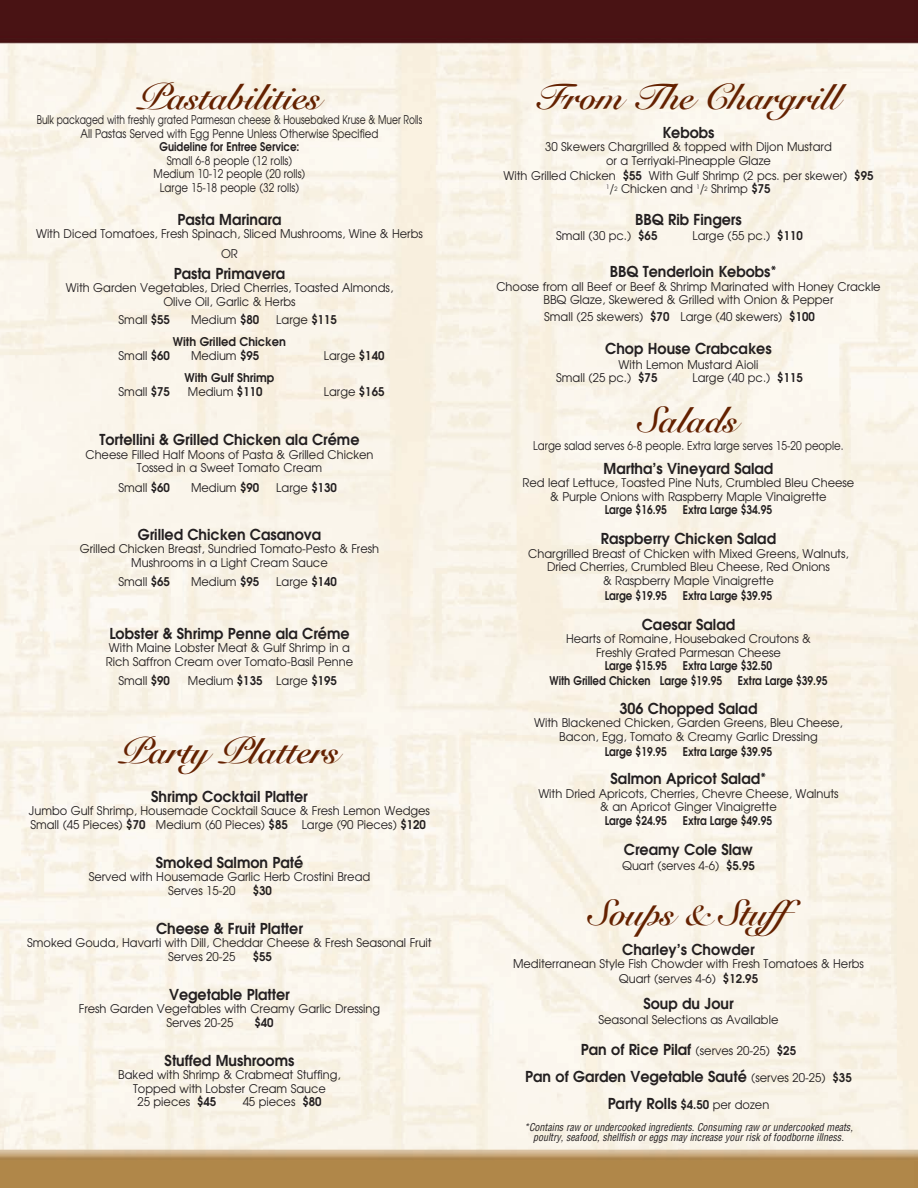
<style>
.page{position:relative;width:918px;height:1188px;background:#fff}
.page>*{position:absolute;margin:0;border:0;box-sizing:border-box;transform-origin:0 0}
.t1{font:700 36px "Snell Roundhand";color:#642100}
.t2{font:600 15px/27px "Avant Garde";color:#231f20;text-align:center;scale:.95 1}
.t3{font:12px/13.5px "Te X Gyre Adventor";color:#231f20;text-align:center;scale:.95 1}
.t4{font:600 12px/15px "Avant Garde";color:#231f20;scale:.85 1}
.t5{font:12px/13.5px "Te X Gyre Adventor";color:#231f20;text-align:center;scale:.85 1}
.t6{font:12px/13.5px "Te X Gyre Adventor";color:#231f20;text-align:center;scale:.76 1}
.t7{font:600 12px "Avant Garde";color:#231f20;scale:.95 1}
.t8{font:italic condensed 10.5px/10.5px "Helvetica";color:#231f20;text-align:center;scale:.95 1}
.s1{font-family:"Avant Garde";font-weight:600}
.s2{font-family:"Te X Gyre Adventor";font-weight:400;font-size:12px}
.s3{font-size:12px}
</style>
<div class="page">
<img style="left:0;top:0;width:918px;height:1188px">
<h1 class="t1" style="left:138px;top:75px;width:184px">Pastabilities</h1>
<p class="t6" style="left:37px;top:112px;width:509px">Bulk packaged with freshly grated Parmesan cheese &amp; Housebaked Kruse &amp; Muer Rolls<br>All Pastas Served with Egg Penne Unless Otherwise Specified</p>
<p class="t4" style="left:160px;top:139px;width:166px">Guideline for Entree Service:</p>
<p class="t5" style="left:154px;top:153px;width:180px">Small 6-8 people (12 rolls)<br>Medium 10-12 people (20 rolls)<br>Large 15-18 people (32 rolls)</p>
<p class="t2" style="left:178px;top:205px;width:111px">Pasta Marinara</p>
<p class="t3" style="left:36px;top:223px;width:409px;line-height:19.5px">With Diced Tomatoes, Fresh Spinach, Sliced Mushrooms, Wine &amp; Herbs<br>OR</p>
<p class="t2" style="left:174px;top:259px;width:119px">Pasta Primavera</p>
<p class="t3" style="left:66px;top:280px;width:346px">With Garden Vegetables, Dried Cherries, Toasted Almonds,<br>Olive Oil, Garlic &amp; Herbs</p>
<p class="t3" style="left:119px;top:312px;width:56px">Small <span class="s1">$55</span></p>
<p class="t3" style="left:191px;top:312px;width:73px">Medium <span class="s1">$80</span></p>
<p class="t3" style="left:276px;top:312px;width:65px">Large <span class="s1">$115</span></p>
<p class="t7" style="left:173px;top:334px;width:120px">With Grilled Chicken</p>
<p class="t3" style="left:119px;top:348px;width:56px">Small <span class="s1">$60</span></p>
<p class="t3" style="left:191px;top:348px;width:73px">Medium <span class="s1">$95</span></p>
<p class="t3" style="left:324px;top:348px;width:65px">Large <span class="s1">$140</span></p>
<p class="t7" style="left:184px;top:370px;width:96px">With Gulf Shrimp</p>
<p class="t3" style="left:119px;top:384px;width:56px">Small <span class="s1">$75</span></p>
<p class="t3" style="left:188px;top:384px;width:80px">Medium <span class="s1">$110</span></p>
<p class="t3" style="left:324px;top:384px;width:65px">Large <span class="s1">$165</span></p>
<p class="t2" style="left:100px;top:426px;width:275px">Tortellini &amp; Grilled Chicken ala Créme</p>
<p class="t3" style="left:85px;top:447px;width:305px">Cheese Filled Half Moons of Pasta &amp; Grilled Chicken<br>Tossed in a Sweet Tomato Cream</p>
<p class="t3" style="left:119px;top:480px;width:56px">Small <span class="s1">$60</span></p>
<p class="t3" style="left:191px;top:480px;width:73px">Medium <span class="s1">$90</span></p>
<p class="t3" style="left:276px;top:480px;width:65px">Large <span class="s1">$130</span></p>
<p class="t2" style="left:138px;top:520px;width:195px">Grilled Chicken Casanova</p>
<p class="t3" style="left:80px;top:541px;width:317px">Grilled Chicken Breast, Sundried Tomato-Pesto &amp; Fresh<br>Mushrooms in a Light Cream Sauce</p>
<p class="t3" style="left:119px;top:574px;width:56px">Small <span class="s1">$65</span></p>
<p class="t3" style="left:191px;top:574px;width:73px">Medium <span class="s1">$95</span></p>
<p class="t3" style="left:276px;top:574px;width:65px">Large <span class="s1">$140</span></p>
<p class="t2" style="left:109px;top:619px;width:254px">Lobster &amp; Shrimp Penne ala Créme</p>
<p class="t3" style="left:106px;top:640px;width:262px;text-align:left">With Maine Lobster Meat &amp; Gulf Shrimp in a<br>Rich Saffron Cream over Tomato-Basil Penne</p>
<p class="t3" style="left:119px;top:673px;width:56px">Small <span class="s1">$90</span></p>
<p class="t3" style="left:188px;top:673px;width:158px">Medium <span class="s1">$135</span> Large <span class="s1">$195</span></p>
<h1 class="t1" style="left:120px;top:729px;width:221px">Party Platters</h1>
<p class="t2" style="left:151px;top:783px;width:166px">Shrimp Cocktail Platter</p>
<p class="t3" style="left:29px;top:804px;width:424px;text-align:left">Jumbo Gulf Shrimp, Housemade Cocktail Sauce &amp; Fresh Lemon Wedges<br>Small (45 Pieces) <span class="s1">$70</span> Medium (60 Pieces) <span class="s1">$85</span> Large (90 Pieces) <span class="s1">$120</span></p>
<p class="t2" style="left:156px;top:849px;width:157px">Smoked Salmon Paté</p>
<p class="t3" style="left:168px;top:870px;width:214px;text-align:left;text-indent:-79px">Served with Housemade Garlic Herb Crostini Bread<br>Serves 15-20</p>
<p class="t7" style="left:253px;top:883px;width:22px">$30</p>
<p class="t2" style="left:156px;top:915px;width:156px">Cheese &amp; Fruit Platter</p>
<p class="t3" style="left:168px;top:936px;width:279px;text-align:left;text-indent:-141px">Smoked Gouda, Havarti with Dill, Cheddar Cheese &amp; Fresh Seasonal Fruit<br>Serves 20-25</p>
<p class="t7" style="left:253px;top:949px;width:22px">$55</p>
<p class="t2" style="left:169px;top:981px;width:129px">Vegetable Platter</p>
<p class="t3" style="left:166px;top:1002px;width:227px;text-align:left;text-indent:-88px">Fresh Garden Vegetables with Creamy Garlic Dressing<br>Serves 20-25</p>
<p class="t7" style="left:254px;top:1015px;width:22px">$40</p>
<p class="t2" style="left:165px;top:1047px;width:138px">Stuffed Mushrooms</p>
<p class="t3" style="left:118px;top:1068px;width:236px">Baked with Shrimp &amp; Crabmeat Stuffing,</p>
<p class="t3" style="left:133px;top:1081px;width:205px">Topped with Lobster Cream Sauce</p>
<p class="t3" style="left:137px;top:1095px;width:85px">25 pieces <span class="s1">$45</span></p>
<p class="t3" style="left:243px;top:1095px;width:85px">45 pieces <span class="s1">$80</span></p>
<h1 class="t1" style="left:537px;top:75px;width:304px">From The Chargrill</h1>
<p class="t2" style="left:662px;top:118px;width:56px">Kebobs</p>
<p class="t3" style="left:545px;top:139px;width:303px">30 Skewers Chargrilled &amp; topped with Dijon Mustard or a Terriyaki-Pineapple Glaze</p>
<p class="t3" style="left:504px;top:168px;width:391px">With Grilled Chicken <span class="s1">$55</span> With Gulf Shrimp (2 pcs. per skewer) <span class="s1">$95<br></span><sup>1</sup>/<sup>2</sup> Chicken and <sup>1</sup>/<sup>2</sup> Shrimp <span class="s1">$75</span></p>
<p class="t2" style="left:635px;top:205px;width:114px">BBQ Rib Fingers</p>
<p class="t3" style="left:556px;top:228px;width:108px">Small (30 pc.) <span class="s1">$65</span></p>
<p class="t3" style="left:693px;top:228px;width:118px">Large (55 pc.) <span class="s1">$110</span></p>
<p class="t2" style="left:610px;top:258px;width:177px">BBQ Tenderloin Kebobs*</p>
<p class="t3" style="left:496px;top:279px;width:406px">Choose from all Beef or Beef &amp; Shrimp Marinated with Honey Crackle<br>BBQ Glaze, Skewered &amp; Grilled with Onion &amp; Pepper</p>
<p class="t3" style="left:544px;top:309px;width:286px">Small (25 skewers) <span class="s1">$70</span> Large (40 skewers) <span class="s1">$100</span></p>
<p class="t2" style="left:605px;top:334px;width:177px">Chop House Crabcakes</p>
<p class="t3" style="left:556px;top:357px;width:214px;text-align:left;text-indent:62px">With Lemon Mustard Aioli<br>Small (25 pc.) <span class="s1">$75</span></p>
<p class="t3" style="left:693px;top:370px;width:118px">Large (40 pc.) <span class="s1">$115</span></p>
<h1 class="t1" style="left:639px;top:398px;width:100px">Salads</h1>
<p class="t5" style="left:533px;top:438px;width:367px">Large salad serves 6-8 people. Extra large serves 15-20 people.</p>
<p class="t2" style="left:604px;top:455px;width:180px">Martha’s Vineyard Salad</p>
<p class="t3" style="left:523px;top:475px;width:351px">Red leaf Lettuce, Toasted Pine Nuts, Crumbled Bleu Cheese &amp; Purple Onions with Raspberry Maple Vinaigrette</p>
<p class="t4" style="left:605px;top:502px;width:75px">Large $16.95</p>
<p class="t4" style="left:683px;top:502px;width:107px">Extra Large $34.95</p>
<p class="t2" style="left:601px;top:525px;width:186px">Raspberry Chicken Salad</p>
<p class="t3" style="left:528px;top:546px;width:339px">Chargrilled Breast of Chicken with Mixed Greens, Walnuts,<br>Dried Cherries, Crumbled Bleu Cheese, Red Onions<br>&amp; Raspberry Maple Vinaigrette</p>
<p class="t4" style="left:605px;top:588px;width:75px">Large $19.95</p>
<p class="t4" style="left:683px;top:588px;width:107px">Extra Large $39.95</p>
<p class="t2" style="left:642px;top:611px;width:100px">Caesar Salad</p>
<p class="t3" style="left:566px;top:631px;width:259px">Hearts of Romaine, Housebaked Croutons &amp;<br>Freshly Grated Parmesan Cheese</p>
<p class="t4" style="left:605px;top:658px;width:75px">Large $15.95</p>
<p class="t4" style="left:550px;top:658px;width:264px;text-indent:133px">Extra Large $32.50<br>With Grilled Chicken Large $19.95</p>
<p class="t4" style="left:738px;top:673px;width:107px">Extra Large $39.95</p>
<p class="t2" style="left:620px;top:695px;width:147px">306 Chopped Salad</p>
<p class="t3" style="left:534px;top:715px;width:326px">With Blackened Chicken, Garden Greens, Bleu Cheese,<br>Bacon, Egg, Tomato &amp; Creamy Garlic Dressing</p>
<p class="t4" style="left:605px;top:744px;width:75px">Large $19.95</p>
<p class="t4" style="left:683px;top:744px;width:107px">Extra Large $39.95</p>
<p class="t2" style="left:611px;top:765px;width:166px">Salmon Apricot Salad*</p>
<p class="t3" style="left:538px;top:786px;width:318px">With Dried Apricots, Cherries, Chevre Cheese, Walnuts &amp; an Apricot Ginger Vinaigrette</p>
<p class="t4" style="left:605px;top:813px;width:75px">Large $24.95</p>
<p class="t4" style="left:683px;top:813px;width:107px">Extra Large $49.95</p>
<p class="t2" style="left:624px;top:836px;width:137px">Creamy Cole Slaw</p>
<p class="t3" style="left:622px;top:858px;width:141px">Quart (serves 4-6) <span class="s1">$5.95</span></p>
<h1 class="t1" style="left:590px;top:891px;width:235px">Soups &amp; Stuff</h1>
<p class="t2" style="left:622px;top:935px;width:141px">Charley’s Chowder</p>
<p class="t3" style="left:513px;top:956px;width:371px;line-height:15px">Mediterranean Style Fish Chowder with Fresh Tomatoes &amp; Herbs<br>Quart (serves 4-6) <span class="s1">$12.95</span></p>
<p class="t2" style="left:643px;top:989px;width:97px">Soup du Jour</p>
<p class="t3" style="left:599px;top:1012px;width:191px">Seasonal Selections as Available</p>
<p class="t2" style="left:525px;top:1036px;width:345px">Pan of Rice Pilaf <span class="s2">(serves 20-25)</span> <span class="s3">$25<br></span>Pan of Garden Vegetable Sauté <span class="s2">(serves 20-25)</span> <span class="s3">$35<br></span>Party Rolls <span class="s3">$4.50</span> <span class="s2">per dozen</span></p>
<p class="t8" style="left:524px;top:1122px;width:348px">*Contains raw or undercooked ingredients. Consuming raw or undercooked meats, poultry, seafood, shellfish or eggs may increase your risk of foodborne illness.</p>
</div>
